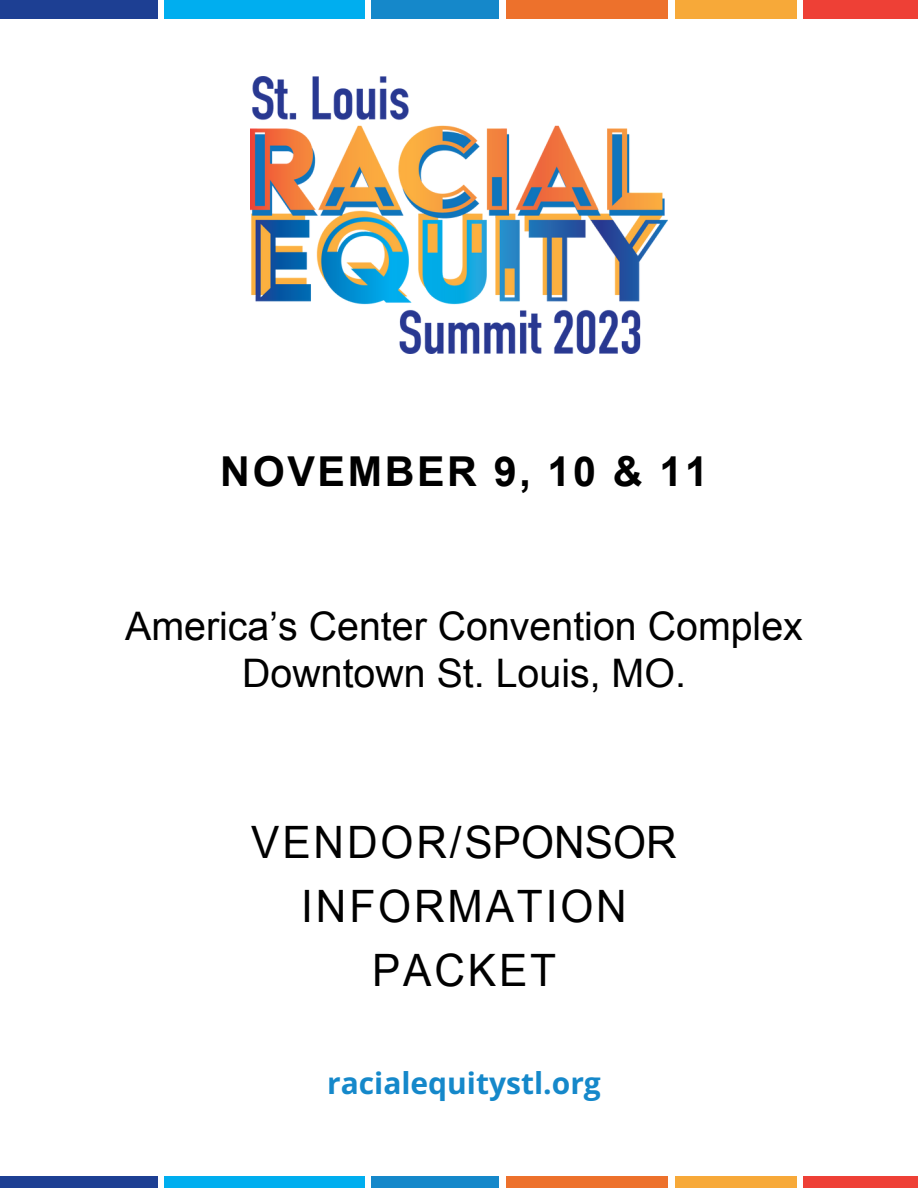
<style>
.page{position:relative;width:918px;height:1188px;background:#fff}
.page>*{position:absolute;margin:0;border:0;box-sizing:border-box;transform-origin:0 0}
.t1{font:44.7px/64.1px "Arial";letter-spacing:.065em;color:#000;text-align:center;scale:.95 1}
.t2{font:700 41.25px "Arial";letter-spacing:.065em;color:#000}
.t3{font:39.3px/46.3px "Arial";color:#000;text-align:center}
.t4{font:700 30px "Open Sans";color:#1588ca}
</style>
<div class="page">
<img style="left:251px;top:76px;width:416px;height:277px">
<div style="left:0;top:0;width:157px;height:18px;background:#1d3f93"></div>
<div style="left:164px;top:0;width:201px;height:18px;background:#00aeef"></div>
<div style="left:371px;top:0;width:128px;height:18px;background:#1588ca"></div>
<div style="left:506px;top:0;width:162px;height:18px;background:#ed712c"></div>
<div style="left:675px;top:0;width:122px;height:18px;background:#f7a939"></div>
<div style="left:803px;top:0;width:115px;height:18px;background:#ee4036"></div>
<div style="left:0;top:1176px;width:157px;height:12px;background:#1d3f93"></div>
<div style="left:164px;top:1176px;width:201px;height:12px;background:#00aeef"></div>
<div style="left:371px;top:1176px;width:128px;height:12px;background:#1588ca"></div>
<div style="left:506px;top:1176px;width:162px;height:12px;background:#ed712c"></div>
<div style="left:675px;top:1176px;width:122px;height:12px;background:#f7a939"></div>
<div style="left:803px;top:1176px;width:115px;height:12px;background:#ee4036"></div>
<p class="t2" style="left:220px;top:444px;width:489px">NOVEMBER 9, 10 &amp; 11</p>
<p class="t3" style="left:125px;top:604px;width:679px">America’s Center Convention Complex<br>Downtown St. Louis, MO.</p>
<p class="t1" style="left:251px;top:810px;width:449px">VENDOR/SPONSOR<br>INFORMATION<br>PACKET</p>
<p class="t4" style="left:327px;top:1062px;width:275px">racialequitystl.org</p>
</div>
